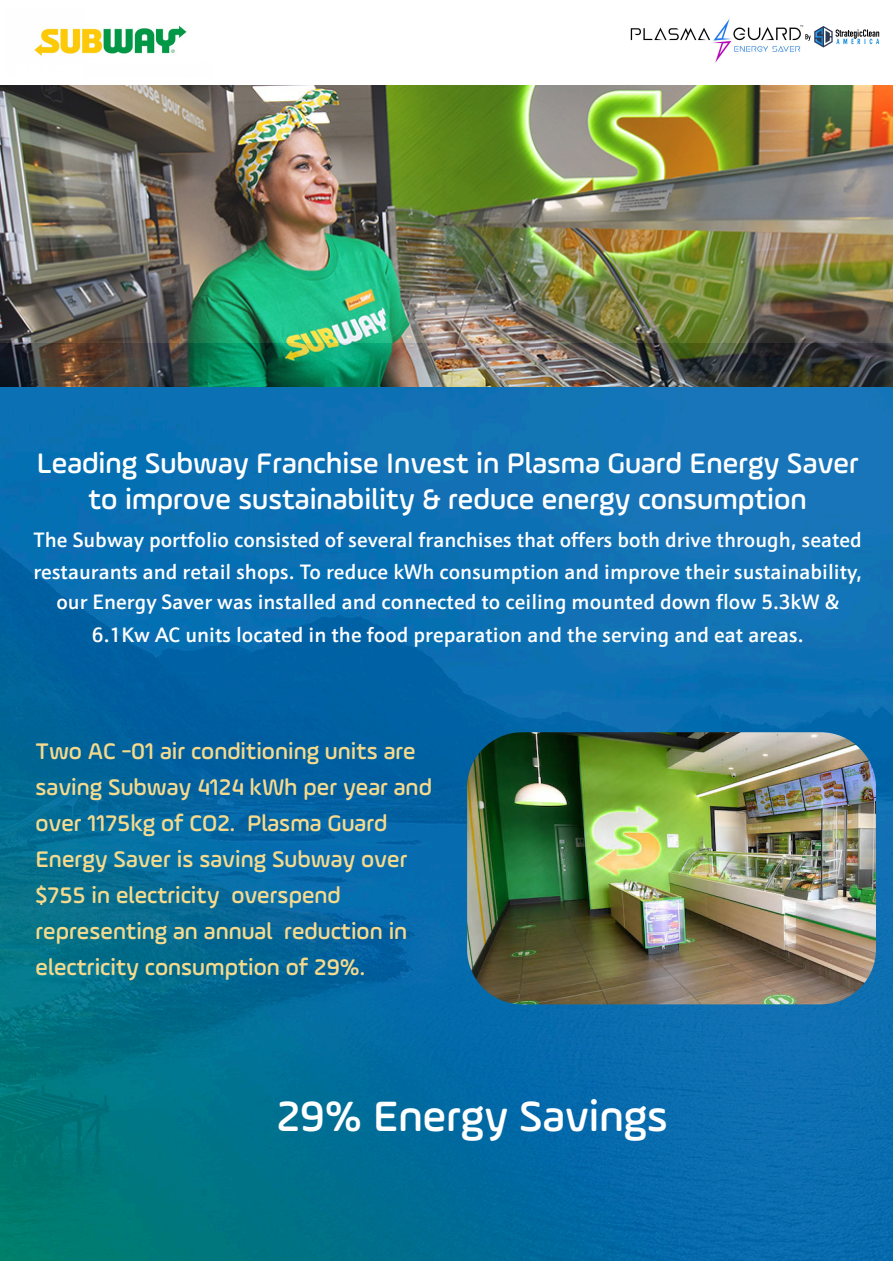
<style>
.page{position:relative;width:893px;height:1263px;background:#fff}
.page>*{position:absolute;margin:0;border:0;box-sizing:border-box;transform-origin:0 0}
.t1{font:500 45px "Ample Soft Pro";color:#fff}
.t2{font:500 30px/36px "Ample Soft Pro";color:#fff;text-align:center}
.t3{font:500 24px/36px "Ample Soft Pro";color:#f5da8d}
.t4{font:500 21px/30.9px "Schnebel Sans Pro";color:#fff;text-align:center}
</style>
<div class="page">
<img style="left:0;top:387px;width:893px;height:874px">
<img style="left:0;top:85px;width:893px;height:302px">
<img style="left:467px;top:732px;width:409px;height:272px">
<img style="left:34px;top:25px;width:153px;height:31px">
<img style="left:630px;top:19px;width:250px;height:44px">
<h2 class="t2" style="left:37px;top:444px;width:824px">Leading Subway Franchise Invest in Plasma Guard Energy Saver to improve sustainability &amp; reduce energy consumption</h2>
<p class="t4" style="left:33px;top:524px;width:830px">The Subway portfolio consisted of several franchises that offers both drive through, seated restaurants and retail shops. To reduce kWh consumption and improve their sustainability, our Energy Saver was installed and connected to ceiling mounted down flow 5.3kW &amp;</p>
<p class="t4" style="left:92px;top:619px;width:713px">6.1Kw AC units located in the food preparation and the serving and eat areas.</p>
<p class="t3" style="left:36px;top:733px;width:398px">Two AC -01 air conditioning units are saving Subway 4124 kWh per year and over 1175kg of CO2. Plasma Guard Energy Saver is saving Subway over $755 in electricity overspend representing an annual reduction in electricity consumption of 29%.</p>
<h1 class="t1" style="left:277px;top:1085px;width:392px">29% Energy Savings</h1>
</div>
